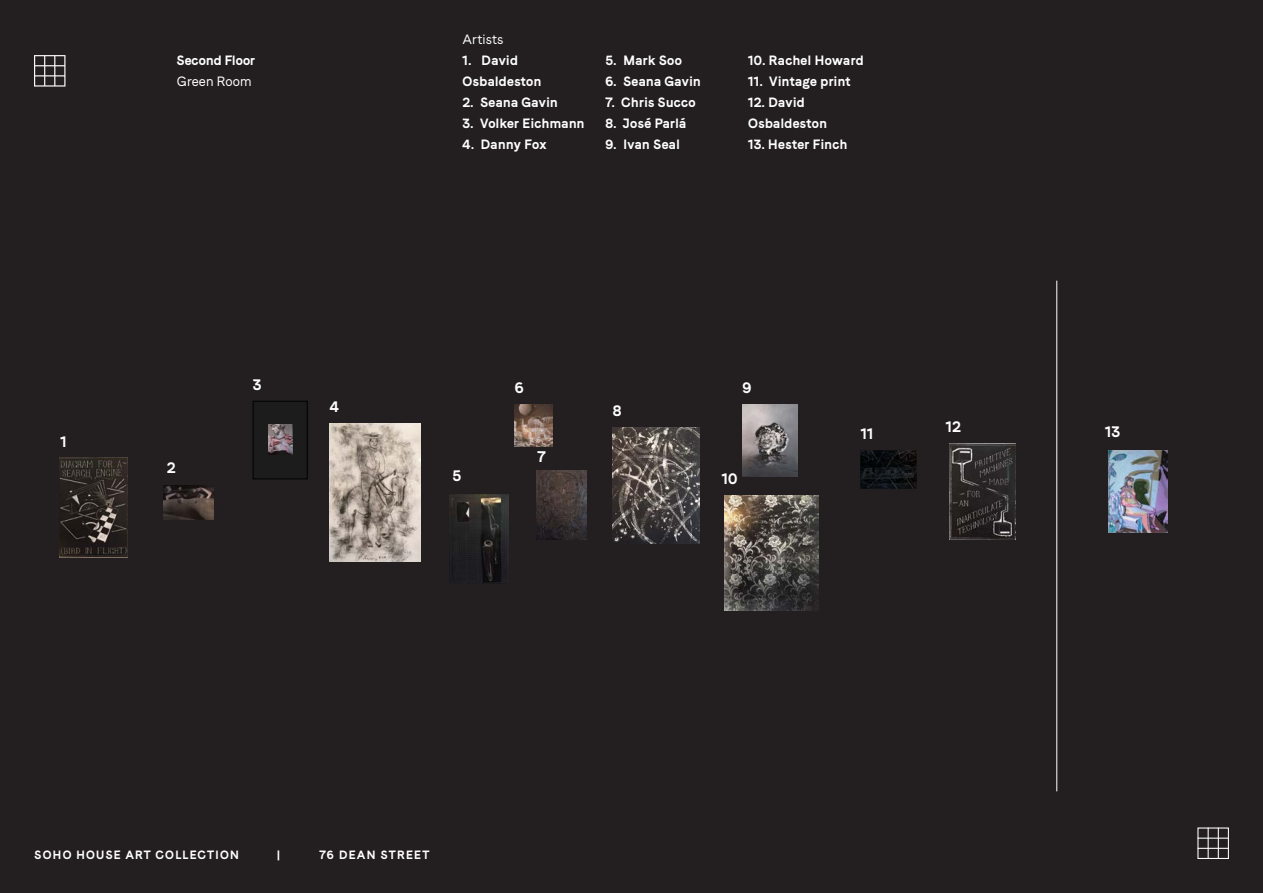
<style>
.page{position:relative;width:1263px;height:893px;background:#231f20}
.page>*{position:absolute;margin:0;border:0;box-sizing:border-box;transform-origin:0 0}
.Body_Copy{font:15.3px "Faro Bold Lucky";letter-spacing:.01em;color:#fff}
.Body_Copy-2{font:13.5px/21px "Faro Bold Lucky";letter-spacing:.03em;color:#fff}
.Body_Copy-3{font:13.5px "Faro Regular Lucky";letter-spacing:.01em;color:#fff}
.Body_Copy-4{font:13.5px "Faro Bold Lucky";letter-spacing:.01em;color:#fff}
.t1{font:12px "Faro Bold Lucky";letter-spacing:.11em;color:#fff}
</style>
<div class="page">
<div style="left:1197px;top:827px;width:32px;height:32px;border:1px solid #fff"></div>
<hr style="left:1207px;top:827px;width:2px;height:32px;background:#fff">
<hr style="left:1218px;top:827px;width:1px;height:32px;background:#fff">
<hr style="left:1197px;top:848px;width:32px;height:1px;background:#fff">
<hr style="left:1197px;top:838px;width:32px;height:1px;background:#fff">
<svg style="left:34px;top:55px;width:31px;height:32px"></svg>
<hr style="left:1056px;top:281px;width:1px;height:510px;background:#fff">
<img style="left:59px;top:457px;width:69px;height:100px">
<div style="left:253px;top:401px;width:54px;height:78px;background:#1c1c1c;border:1px solid #000"></div>
<img style="left:268px;top:424px;width:24px;height:30px">
<img style="left:164px;top:485px;width:49px;height:34px">
<img style="left:329px;top:423px;width:92px;height:139px">
<img style="left:449px;top:494px;width:60px;height:89px">
<img style="left:536px;top:470px;width:51px;height:69px">
<img style="left:515px;top:404px;width:38px;height:43px">
<img style="left:613px;top:427px;width:87px;height:117px">
<img style="left:742px;top:404px;width:55px;height:72px">
<img style="left:724px;top:496px;width:94px;height:114px">
<img style="left:950px;top:444px;width:65px;height:95px">
<img style="left:1109px;top:450px;width:58px;height:82px">
<img style="left:860px;top:450px;width:57px;height:39px">
<p class="Body_Copy-4" style="left:177px;top:51px;width:80px">Second Floor</p>
<p class="Body_Copy-3" style="left:177px;top:72px;width:76px">Green Room</p>
<p class="Body_Copy" style="left:60px;top:430px;width:8px">1</p>
<p class="Body_Copy" style="left:167px;top:456px;width:10px">2</p>
<p class="Body_Copy" style="left:253px;top:373px;width:10px">3</p>
<p class="Body_Copy" style="left:330px;top:395px;width:11px">4</p>
<p class="Body_Copy-3" style="left:462px;top:29px;width:42px">Artists</p>
<p class="Body_Copy-2" style="left:463px;top:50px;width:57px">1. David</p>
<p class="Body_Copy-2" style="left:463px;top:71px;width:80px">Osbaldeston</p>
<p class="Body_Copy-2" style="left:463px;top:92px;width:97px">2. Seana Gavin</p>
<p class="Body_Copy-2" style="left:463px;top:113px;width:123px">3. Volker Eichmann</p>
<p class="Body_Copy-2" style="left:463px;top:134px;width:85px">4. Danny Fox</p>
<p class="Body_Copy-2" style="left:605px;top:50px;width:78px">5. Mark Soo</p>
<p class="Body_Copy-2" style="left:605px;top:71px;width:97px">6. Seana Gavin</p>
<p class="Body_Copy-2" style="left:605px;top:92px;width:92px">7. Chris Succo</p>
<p class="Body_Copy-2" style="left:605px;top:113px;width:82px">8. José Parlá</p>
<p class="Body_Copy-2" style="left:605px;top:134px;width:76px">9. Ivan Seal</p>
<p class="Body_Copy-2" style="left:748px;top:50px;width:117px">10. Rachel Howard</p>
<p class="Body_Copy-2" style="left:748px;top:71px;width:104px">11. Vintage print</p>
<p class="Body_Copy-2" style="left:748px;top:92px;width:80px">12. David<br>Osbaldeston</p>
<p class="Body_Copy-2" style="left:748px;top:134px;width:101px">13. Hester Finch</p>
<p class="Body_Copy" style="left:452px;top:464px;width:10px">5</p>
<p class="Body_Copy" style="left:515px;top:376px;width:10px">6</p>
<p class="Body_Copy" style="left:538px;top:446px;width:10px">7</p>
<p class="Body_Copy" style="left:613px;top:399px;width:10px">8</p>
<p class="Body_Copy" style="left:742px;top:376px;width:10px">9</p>
<p class="Body_Copy" style="left:722px;top:467px;width:17px">10</p>
<p class="Body_Copy" style="left:861px;top:422px;width:14px">11</p>
<p class="Body_Copy" style="left:946px;top:415px;width:16px">12</p>
<p class="Body_Copy" style="left:1105px;top:420px;width:16px">13</p>
<p class="t1" style="left:35px;top:846px;width:206px">SOHO HOUSE ART COLLECTION</p>
<p class="t1" style="left:277px;top:846px;width:5px">|</p>
<p class="t1" style="left:319px;top:846px;width:112px">76 DEAN STREET</p>
</div>
